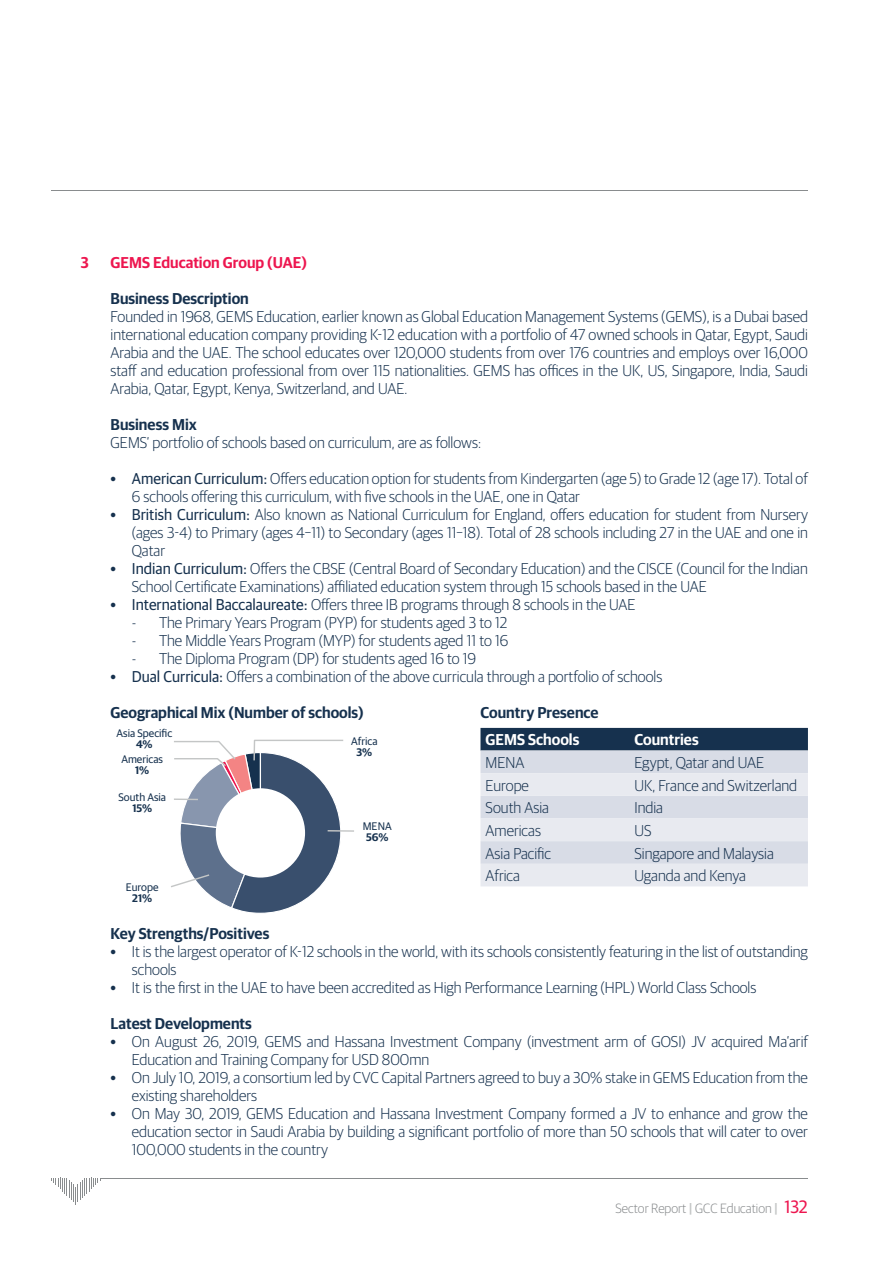
<style>
.page{position:relative;width:893px;height:1263px;background:#fff}
.page>*{position:absolute;margin:0;border:0;box-sizing:border-box;transform-origin:0 0}
.t1{font:300 15.75px/18px "Guardian Sans";color:#16314e}
.t2{font:600 15.75px "Guardian Sans";color:#16314e}
.t3{font:600 15.75px "Guardian Sans";color:#ed164f}
.t4{font:600 15.75px "Guardian Sans";color:#fff}
.t5{font:300 13.5px "Guardian Sans";color:#898c8e}
.t6{font:10.95px "Guardian Sans";color:#16314e}
.t7{font:600 10.95px "Guardian Sans";color:#16314e}
.s1{font-weight:600}
.s2{font-weight:400}
.s3{font-weight:600;color:#c4c6c6}
.s4{font-weight:400;font-size:18px;color:#ed164f}
</style>
<div class="page">
<hr style="left:100px;top:1178px;width:708px;height:1px;background:#898c8e">
<svg style="left:51px;top:1178px;width:50px;height:26px"></svg>
<hr style="left:51px;top:191px;width:757px;height:1px;background:#898c8e">
<svg style="left:480px;top:728px;width:328px;height:158px;background:#c4cad5"></svg>
<hr style="left:328px;top:830px;width:26px;height:2px;background:#c4c6c6">
<svg style="left:171px;top:739px;width:174px;height:174px"></svg>
<div style="left:216px;top:788px;width:89px;height:89px;background:#fff;border-radius:50%"></div>
<p class="t3" style="left:81px;top:256px;width:10px">3</p>
<p class="t3" style="left:111px;top:256px;width:198px">GEMS Education Group (UAE)</p>
<p class="t2" style="left:111px;top:292px;width:140px">Business Description</p>
<p class="t1" style="left:111px;top:308px;width:699px;text-align:justify">Founded in 1968, GEMS Education, earlier known as Global Education Management Systems (GEMS), is a Dubai based international education company providing K-12 education with a portfolio of 47 owned schools in Qatar, Egypt, Saudi Arabia and the UAE. The school educates over 120,000 students from over 176 countries and employs over 16,000 staff and education professional from over 115 nationalities. GEMS has offices in the UK, US, Singapore, India, Saudi Arabia, Qatar, Egypt, Kenya, Switzerland, and UAE.</p>
<p class="t2" style="left:111px;top:418px;width:88px">Business Mix</p>
<p class="t1" style="left:111px;top:434px;width:372px">GEMS’ portfolio of schools based on curriculum, are as follows:</p>
<p class="t1" style="left:132px;top:470px;width:678px;text-indent:-21px"><span class="s1">•</span> <span class="s2">American Curriculum:</span> Offers education option for students from Kindergarten (age 5) to Grade 12 (age 17). Total of<br>6 schools offering this curriculum, with five schools in the UAE, one in Qatar</p>
<p class="t1" style="left:132px;top:506px;width:678px;text-align:justify;text-indent:-21px"><span class="s1">•</span> <span class="s2">British Curriculum:</span> Also known as National Curriculum for England, offers education for student from Nursery (ages 3-4) to Primary (ages 4–11) to Secondary (ages 11–18). Total of 28 schools including 27 in the UAE and one in Qatar</p>
<p class="t1" style="left:132px;top:560px;width:678px;text-indent:-21px"><span class="s1">•</span> <span class="s2">Indian Curriculum:</span> Offers the CBSE (Central Board of Secondary Education) and the CISCE (Council for the Indian<br>School Certificate Examinations) affiliated education system through 15 schools based in the UAE</p>
<p class="t1" style="left:111px;top:596px;width:527px"><span class="s1">•</span> <span class="s2">International Baccalaureate:</span> Offers three IB programs through 8 schools in the UAE</p>
<p class="t1" style="left:132px;top:614px;width:377px">- The Primary Years Program (PYP) for students aged 3 to 12</p>
<p class="t1" style="left:132px;top:632px;width:378px">- The Middle Years Program (MYP) for students aged 11 to 16</p>
<p class="t1" style="left:132px;top:650px;width:346px">- The Diploma Program (DP) for students aged 16 to 19</p>
<p class="t1" style="left:111px;top:668px;width:553px"><span class="s1">•</span> <span class="s2">Dual Curricula:</span> Offers a combination of the above curricula through a portfolio of schools</p>
<p class="t2" style="left:111px;top:706px;width:255px">Geographical Mix (Number of schools)</p>
<p class="t2" style="left:480px;top:706px;width:120px">Country Presence</p>
<p class="t4" style="left:486px;top:734px;width:95px">GEMS Schools</p>
<p class="t4" style="left:634px;top:734px;width:66px">Countries</p>
<p class="t1" style="left:486px;top:755px;width:40px">MENA</p>
<p class="t1" style="left:634px;top:755px;width:131px">Egypt, Qatar and UAE</p>
<p class="t1" style="left:486px;top:777px;width:45px">Europe</p>
<p class="t1" style="left:634px;top:777px;width:164px">UK, France and Switzerland</p>
<p class="t1" style="left:486px;top:800px;width:65px">South Asia</p>
<p class="t1" style="left:634px;top:800px;width:30px">India</p>
<p class="t1" style="left:486px;top:823px;width:57px">Americas</p>
<p class="t1" style="left:634px;top:823px;width:19px">US</p>
<p class="t1" style="left:486px;top:845px;width:67px">Asia Pacific</p>
<p class="t1" style="left:634px;top:845px;width:141px">Singapore and Malaysia</p>
<p class="t1" style="left:486px;top:868px;width:36px">Africa</p>
<p class="t1" style="left:634px;top:868px;width:113px">Uganda and Kenya</p>
<p class="t6" style="left:116px;top:729px;width:57px">Asia Specific</p>
<p class="t7" style="left:136px;top:738px;width:18px">4%</p>
<p class="t6" style="left:351px;top:737px;width:28px">Africa</p>
<p class="t7" style="left:357px;top:746px;width:17px">3%</p>
<p class="t6" style="left:121px;top:755px;width:43px">Americas</p>
<p class="t7" style="left:135px;top:764px;width:16px">1%</p>
<p class="t6" style="left:118px;top:793px;width:49px">South Asia</p>
<p class="t7" style="left:132px;top:802px;width:21px">15%</p>
<p class="t6" style="left:363px;top:822px;width:30px">MENA</p>
<p class="t7" style="left:366px;top:831px;width:24px">56%</p>
<p class="t6" style="left:126px;top:883px;width:34px">Europe</p>
<p class="t7" style="left:132px;top:892px;width:21px">21%</p>
<p class="t2" style="left:111px;top:927px;width:160px">Key Strengths/Positives</p>
<p class="t1" style="left:132px;top:944px;width:678px;text-indent:-21px"><span class="s1">•</span> It is the largest operator of K-12 schools in the world, with its schools consistently featuring in the list of outstanding schools</p>
<p class="t1" style="left:111px;top:980px;width:647px"><span class="s1">•</span> It is the first in the UAE to have been accredited as High Performance Learning (HPL) World Class Schools</p>
<p class="t2" style="left:111px;top:1017px;width:143px">Latest Developments</p>
<p class="t1" style="left:132px;top:1034px;width:678px;text-indent:-21px"><span class="s1">•</span> On August 26, 2019, GEMS and Hassana Investment Company (investment arm of GOSI) JV acquired Ma’arif<br>Education and Training Company for USD 800mn</p>
<p class="t1" style="left:132px;top:1070px;width:678px;text-indent:-21px"><span class="s1">•</span> On July 10, 2019, a consortium led by CVC Capital Partners agreed to buy a 30% stake in GEMS Education from the existing shareholders</p>
<p class="t1" style="left:132px;top:1106px;width:678px;text-align:justify;text-indent:-21px"><span class="s1">•</span> On May 30, 2019, GEMS Education and Hassana Investment Company formed a JV to enhance and grow the education sector in Saudi Arabia by building a significant portfolio of more than 50 schools that will cater to over 100,000 students in the country</p>
<p class="t5" style="left:615px;top:1203px;width:194px">Sector Report <span class="s3">|</span> GCC Education <span class="s3">|</span> <span class="s4">132</span></p>
</div>
